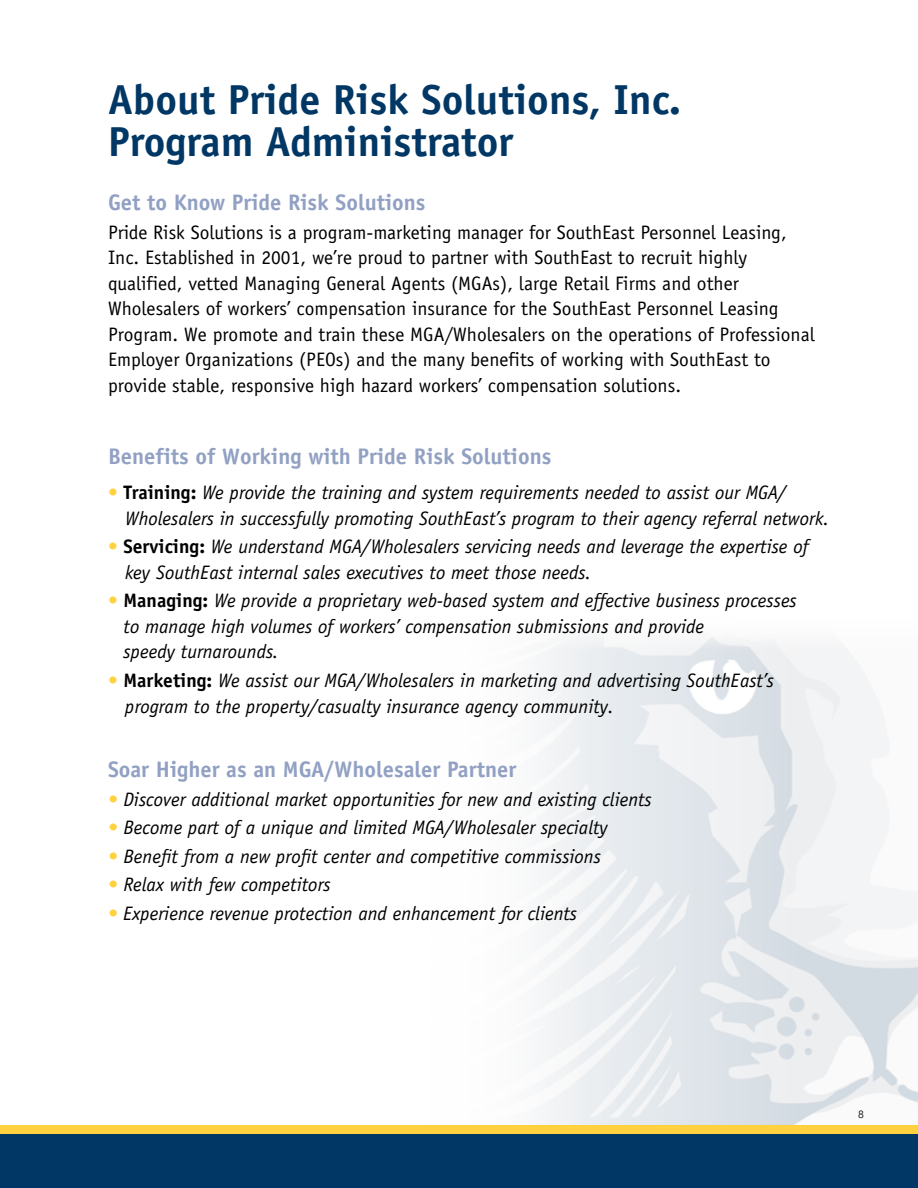
<style>
.page{position:relative;width:918px;height:1188px;background:#fff}
.page>*{position:absolute;margin:0;border:0;box-sizing:border-box;transform-origin:0 0}
.t1{font:700 42px/42px "Officina Sans";color:#003764}
.t2{font:700 22.5px "Officina Sans";color:#92a1c3}
.t3{font:italic 19.5px/25.5px "Officina Sans";color:#000}
.t4{font:19.5px/25.5px "Officina Sans";color:#000}
.t5{font:10.5px "Avenir";color:#000}
.s1{font-weight:700;font-style:normal;color:#ffd13f}
.s2{font-weight:700;font-style:normal}
.s3{color:#ffd13f}
</style>
<div class="page">
<img style="left:541px;top:636px;width:377px;height:489px">
<div style="left:0;top:1125px;width:918px;height:45px;background:#ffd13f"></div>
<div style="left:0;top:1134px;width:918px;height:54px;background:#003764"></div>
<h1 class="t1" style="left:108px;top:78px;width:575px">About Pride Risk Solutions, Inc.<br>Program Administrator</h1>
<p class="t2" style="left:108px;top:188px;width:319px">Get to Know Pride Risk Solutions</p>
<p class="t4" style="left:108px;top:219px;width:708px">Pride Risk Solutions is a program-marketing manager for SouthEast Personnel Leasing, Inc. Established in 2001, we’re proud to partner with SouthEast to recruit highly qualified, vetted Managing General Agents (MGAs), large Retail Firms and other Wholesalers of workers’ compensation insurance for the SouthEast Personnel Leasing Program. We promote and train these MGA/Wholesalers on the operations of Professional Employer Organizations (PEOs) and the many benefits of working with SouthEast to provide stable, responsive high hazard workers’ compensation solutions.</p>
<p class="t2" style="left:108px;top:446px;width:445px">Benefits of Working with Pride Risk Solutions</p>
<p class="t3" style="left:125px;top:480px;width:705px;text-indent:-17px"><span class="s1">•</span> <span class="s2">Training:</span> We provide the training and system requirements needed to assist our MGA/<br>Wholesalers in successfully promoting SouthEast’s program to their agency referral network.</p>
<p class="t3" style="left:125px;top:534px;width:685px;text-indent:-17px"><span class="s1">•</span> <span class="s2">Servicing:</span> We understand MGA/Wholesalers servicing needs and leverage the expertise of key SouthEast internal sales executives to meet those needs.</p>
<p class="t3" style="left:124px;top:588px;width:675px;text-indent:-16px"><span class="s1">•</span> <span class="s2">Managing:</span> We provide a proprietary web-based system and effective business processes to manage high volumes of workers’ compensation submissions and provide<br>speedy turnarounds.</p>
<p class="t3" style="left:125px;top:668px;width:650px;text-indent:-17px"><span class="s1">•</span> <span class="s2">Marketing:</span> We assist our MGA/Wholesalers in marketing and advertising SouthEast’s program to the property/casualty insurance agency community.</p>
<p class="t2" style="left:108px;top:755px;width:410px">Soar Higher as an MGA/Wholesaler Partner</p>
<p class="t3" style="left:108px;top:786px;width:545px"><span class="s3">•</span> Discover additional market opportunities for new and existing clients</p>
<p class="t3" style="left:108px;top:815px;width:501px"><span class="s3">•</span> Become part of a unique and limited MGA/Wholesaler specialty</p>
<p class="t3" style="left:108px;top:843px;width:494px"><span class="s3">•</span> Benefit from a new profit center and competitive commissions</p>
<p class="t3" style="left:108px;top:872px;width:224px"><span class="s3">•</span> Relax with few competitors</p>
<p class="t3" style="left:108px;top:901px;width:471px"><span class="s3">•</span> Experience revenue protection and enhancement for clients</p>
<p class="t5" style="left:858px;top:1108px;width:7px">8</p>
</div>
